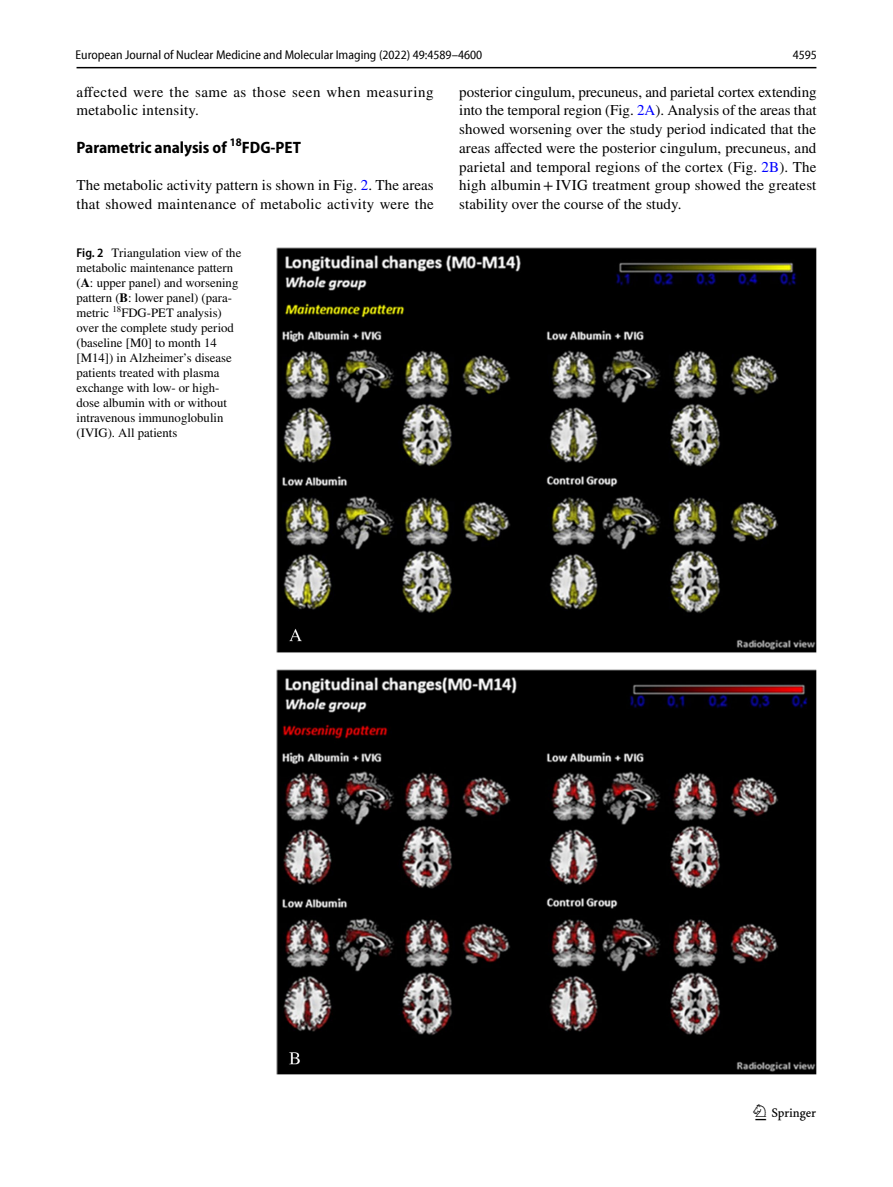
<style>
.page{position:relative;width:893px;height:1187px;background:#fff}
.page>*{position:absolute;margin:0;border:0;box-sizing:border-box;transform-origin:0 0}
.t1{font:22.5px "Springnew Regular 3";color:#000}
.t2{font:700 semi-condensed 16.5px "Myriad Pro";color:#000}
.t3{font:15px/18.8px "STIX";letter-spacing:.02em;color:#000}
.t4{font:12.75px/15px "STIX";color:#000}
.t5{font:semi-condensed 12.75px "Myriad Pro Unic";color:#000}
.s1{color:#00f}
.s2{font-family:"Myriad Pro";font-weight:600;font-stretch:semi-condensed}
.s3{font-weight:700}
</style>
<div class="page">
<hr style="left:77px;top:67px;width:739px;height:1px;background:#000">
<img style="left:276px;top:248px;width:540px;height:825px">
<p class="t5" style="left:76px;top:50px;width:408px">European Journal of Nuclear Medicine and Molecular Imaging (2022) 49:4589–4600</p>
<p class="t5" style="left:793px;top:50px;width:26px">4595</p>
<p class="t3" style="left:77px;top:83px;width:359px">affected were the same as those seen when measuring metabolic intensity.</p>
<p class="t2" style="left:77px;top:138px;width:226px">Parametric analysis of <sup>18</sup>FDG‑PET</p>
<p class="t3" style="left:77px;top:177px;width:359px">The metabolic activity pattern is shown in Fig. <span class="s1">2</span>. The areas that showed maintenance of metabolic activity were the</p>
<p class="t4" style="left:77px;top:246px;width:166px"><span class="s2">Fig. 2</span> Triangulation view of the metabolic maintenance pattern (<span class="s3">A</span>: upper panel) and worsening pattern (<span class="s3">B</span>: lower panel) (para&shy;metric <sup>18</sup>FDG-PET analysis) over the complete study period (baseline [M0] to month 14 [M14]) in Alzheimer’s disease patients treated with plasma exchange with low- or high&shy;dose albumin with or without intravenous immunoglobulin (IVIG). All patients</p>
<p class="t3" style="left:459px;top:83px;width:359px;text-align:justify">posterior cingulum, precuneus, and parietal cortex extending into the temporal region (Fig. <span class="s1">2A</span>). Analysis of the areas that showed worsening over the study period indicated that the areas affected were the posterior cingulum, precuneus, and parietal and temporal regions of the cortex (Fig. <span class="s1">2B</span>). The high albumin+IVIG treatment group showed the greatest stability over the course of the study.</p>
<h1 class="t1" style="left:755px;top:1104px;width:62px">1 3</h1>
</div>
